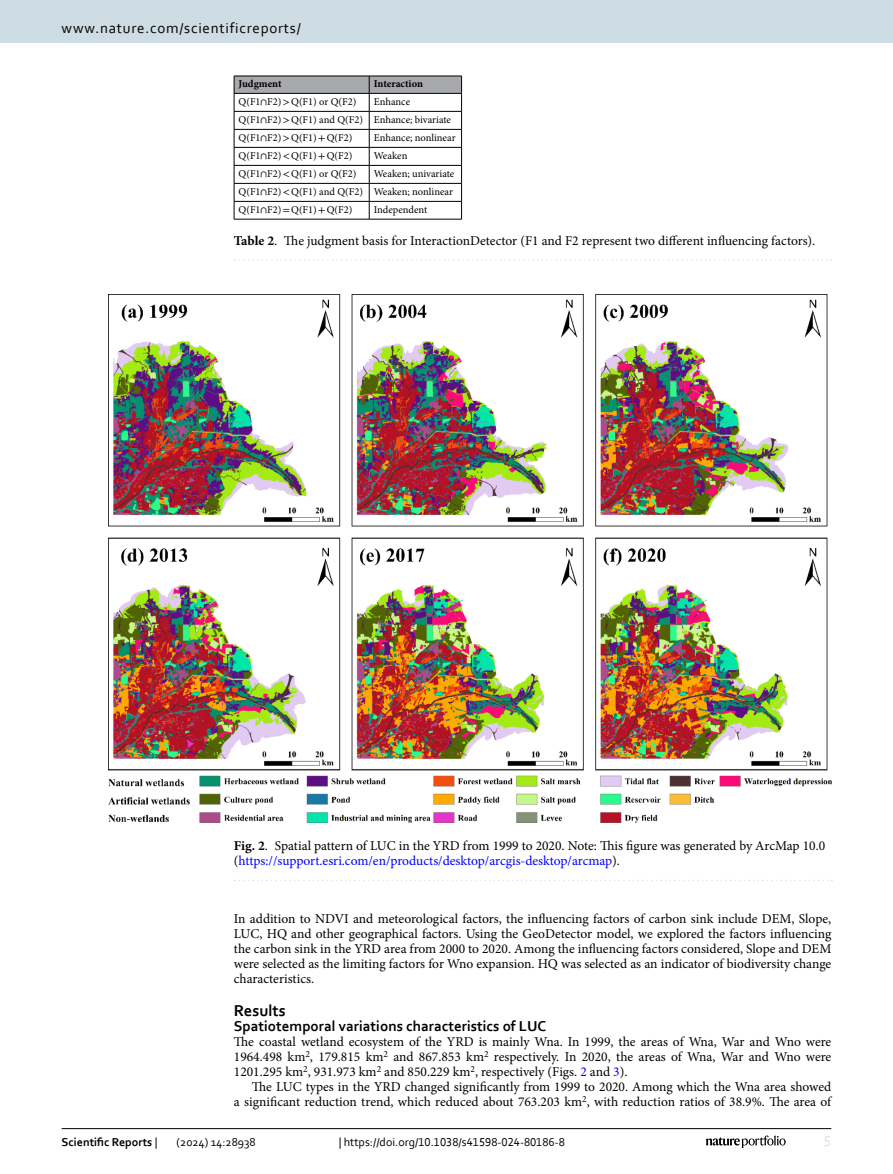
<style>
.page{position:relative;width:893px;height:1174px;background:#fff}
.page>*{position:absolute;margin:0;border:0;box-sizing:border-box;transform-origin:0 0}
.Head_1{font:700 16.5px "Corbel";color:#000}
.Head_2_After_1{font:700 15px "Corbel";color:#000}
.t1{font:15px "Corbel";letter-spacing:.05em;color:#000}
.t2{font:15px "Corbel";color:#d9e4eb}
.Body_Text{font:13.5px/15px "Minion Pro";color:#000;text-align:justify}
.Body_Text_Indent{font:13.5px/15px "Minion Pro";color:#000;text-align:right}
.Figure_Caption{font:13.5px/15px "Minion Pro";letter-spacing:-.005em;color:#000}
.Table_Caption{font:13.5px "Minion Pro";color:#000}
.t3{font:12px "Corbel";color:#000}
.t4{font:700 12px "Corbel";color:#000}
.Table_Body{font:10.5px "Minion Pro";color:#000}
.Table_Head{font:700 10.5px "Minion Pro";letter-spacing:-.005em;color:#000}
.s1{font-family:"STIX"}
.s2{font-weight:700}
.s3{color:#00f}
.s4{font-weight:400}
</style>
<div class="page">
<img style="left:108px;top:294px;width:723px;height:528px">
<svg style="left:235px;top:880px;width:597px;height:1px"></svg>
<svg style="left:234px;top:76px;width:228px;height:143px"></svg>
<hr style="left:369px;top:219px;width:93px;height:1px;background:#000">
<hr style="left:234px;top:219px;width:135px;height:1px;background:#000">
<svg style="left:235px;top:259px;width:597px;height:2px"></svg>
<hr style="left:62px;top:1128px;width:769px;height:1px;background:#000">
<svg style="left:706px;top:1135px;width:80px;height:12px"></svg>
<div style="left:0;top:0;width:893px;height:43px;background:#cedde4"></div>
<p class="t1" style="left:62px;top:18px;width:241px">www.nature.com/scientificreports/</p>
<p class="Table_Head" style="left:239px;top:77px;width:45px">Judgment</p>
<p class="Table_Head" style="left:374px;top:77px;width:51px">Interaction</p>
<p class="Table_Body" style="left:239px;top:95px;width:119px">Q(F1<span class="s1">∩</span>F2)<span class="s1">&gt;</span>Q(F1) or Q(F2)</p>
<p class="Table_Body" style="left:374px;top:95px;width:38px">Enhance</p>
<p class="Table_Body" style="left:239px;top:113px;width:126px">Q(F1<span class="s1">∩</span>F2)<span class="s1">&gt;</span>Q(F1) and Q(F2)</p>
<p class="Table_Body" style="left:374px;top:113px;width:79px">Enhance; bivariate</p>
<p class="Table_Body" style="left:239px;top:131px;width:115px">Q(F1<span class="s1">∩</span>F2)<span class="s1">&gt;</span>Q(F1)<span class="s1">+</span>Q(F2)</p>
<p class="Table_Body" style="left:374px;top:131px;width:83px">Enhance; nonlinear</p>
<p class="Table_Body" style="left:239px;top:149px;width:115px">Q(F1<span class="s1">∩</span>F2)<span class="s1">&lt;</span>Q(F1)<span class="s1">+</span>Q(F2)</p>
<p class="Table_Body" style="left:374px;top:149px;width:35px">Weaken</p>
<p class="Table_Body" style="left:239px;top:167px;width:119px">Q(F1<span class="s1">∩</span>F2)<span class="s1">&lt;</span>Q(F1) or Q(F2)</p>
<p class="Table_Body" style="left:374px;top:167px;width:82px">Weaken; univariate</p>
<p class="Table_Body" style="left:239px;top:185px;width:126px">Q(F1<span class="s1">∩</span>F2)<span class="s1">&lt;</span>Q(F1) and Q(F2)</p>
<p class="Table_Body" style="left:374px;top:185px;width:81px">Weaken; nonlinear</p>
<p class="Table_Body" style="left:239px;top:203px;width:115px">Q(F1<span class="s1">∩</span>F2)<span class="s1">=</span>Q(F1)<span class="s1">+</span>Q(F2)</p>
<p class="Table_Body" style="left:374px;top:202px;width:55px">Independent</p>
<p class="Table_Caption" style="left:234px;top:231px;width:583px"><span class="s2">Table 2</span>. The judgment basis for InteractionDetector (F1 and F2 represent two different influencing factors).</p>
<p class="Figure_Caption" style="left:234px;top:838px;width:593px"><span class="s2">Fig. 2</span>. Spatial pattern of LUC in the YRD from 1999 to 2020. Note: This figure was generated by ArcMap 10.0 (<span class="s3">https://support.esri.com/en/products/desktop/arcgis-desktop/arcmap</span>).</p>
<p class="Body_Text" style="left:234px;top:911px;width:599px">In addition to NDVI and meteorological factors, the influencing factors of carbon sink include DEM, Slope, LUC, HQ and other geographical factors. Using the GeoDetector model, we explored the factors influencing the carbon sink in the YRD area from 2000 to 2020. Among the influencing factors considered, Slope and DEM were selected as the limiting factors for Wno expansion. HQ was selected as an indicator of biodiversity change characteristics.</p>
<p class="Head_1" style="left:234px;top:1000px;width:53px">Results</p>
<p class="Head_2_After_1" style="left:234px;top:1017px;width:314px">Spatiotemporal variations characteristics of LUC</p>
<p class="Body_Text" style="left:234px;top:1034px;width:599px">The coastal wetland ecosystem of the YRD is mainly Wna. In 1999, the areas of Wna, War and Wno were 1964.498 km<sup>2</sup>, 179.815 km<sup>2</sup> and 867.853 km<sup>2</sup> respectively. In 2020, the areas of Wna, War and Wno were 1201.295 km<sup>2</sup>, 931.973 km<sup>2</sup> and 850.229 km<sup>2</sup>, respectively (Figs. <span class="s3">2</span> and <span class="s3">3</span>).</p>
<p class="Body_Text_Indent" style="left:234px;top:1079px;width:599px">The LUC types in the YRD changed significantly from 1999 to 2020. Among which the Wna area showed<br>a significant reduction trend, which reduced about 763.203 km<sup>2</sup>, with reduction ratios of 38.9%. The area of</p>
<p class="t4" style="left:62px;top:1134px;width:97px">Scientific Reports <span class="s4">|</span></p>
<p class="t3" style="left:177px;top:1134px;width:81px">(2024) 14:28938</p>
<p class="t3" style="left:339px;top:1134px;width:228px">| https://doi.org/10.1038/s41598-024-80186-8</p>
<p class="t2" style="left:824px;top:1132px;width:9px">5</p>
</div>
